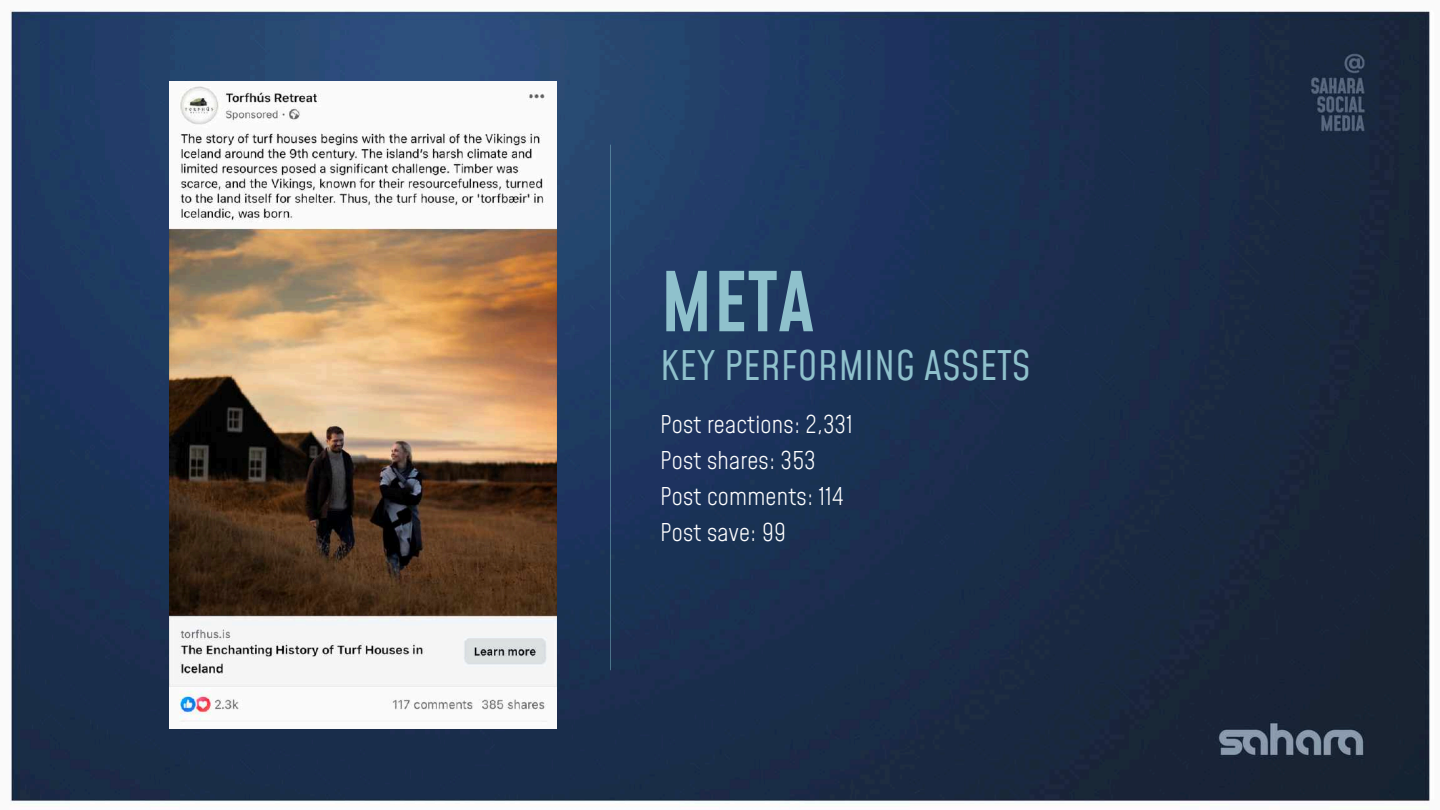
<style>
.page{position:relative;width:1440px;height:810px;background:#fff}
.page>*{position:absolute;margin:0;border:0;box-sizing:border-box;transform-origin:0 0}
.t1{font:600 80.6px "Mohave";color:#8fc1cc}
.t2{font:39.9px "Mohave";color:#8fc1cc}
.t3{font:300 24px/36px "Mohave";letter-spacing:.01em;color:#fff}
</style>
<div class="page">
<img style="left:10px;top:10px;width:1420px;height:795px">
<img style="left:169px;top:81px;width:387px;height:648px">
<img style="left:594px;top:111px;width:28px;height:588px">
<h1 class="t1" style="left:660px;top:251px;width:156px">META</h1>
<h2 class="t2" style="left:660px;top:340px;width:372px">KEY PERFORMING ASSETS</h2>
<p class="t3" style="left:660px;top:408px;width:194px">Post reactions: 2,331<br>Post shares: 353<br>Post comments: 114<br>Post save: 99</p>
</div>
